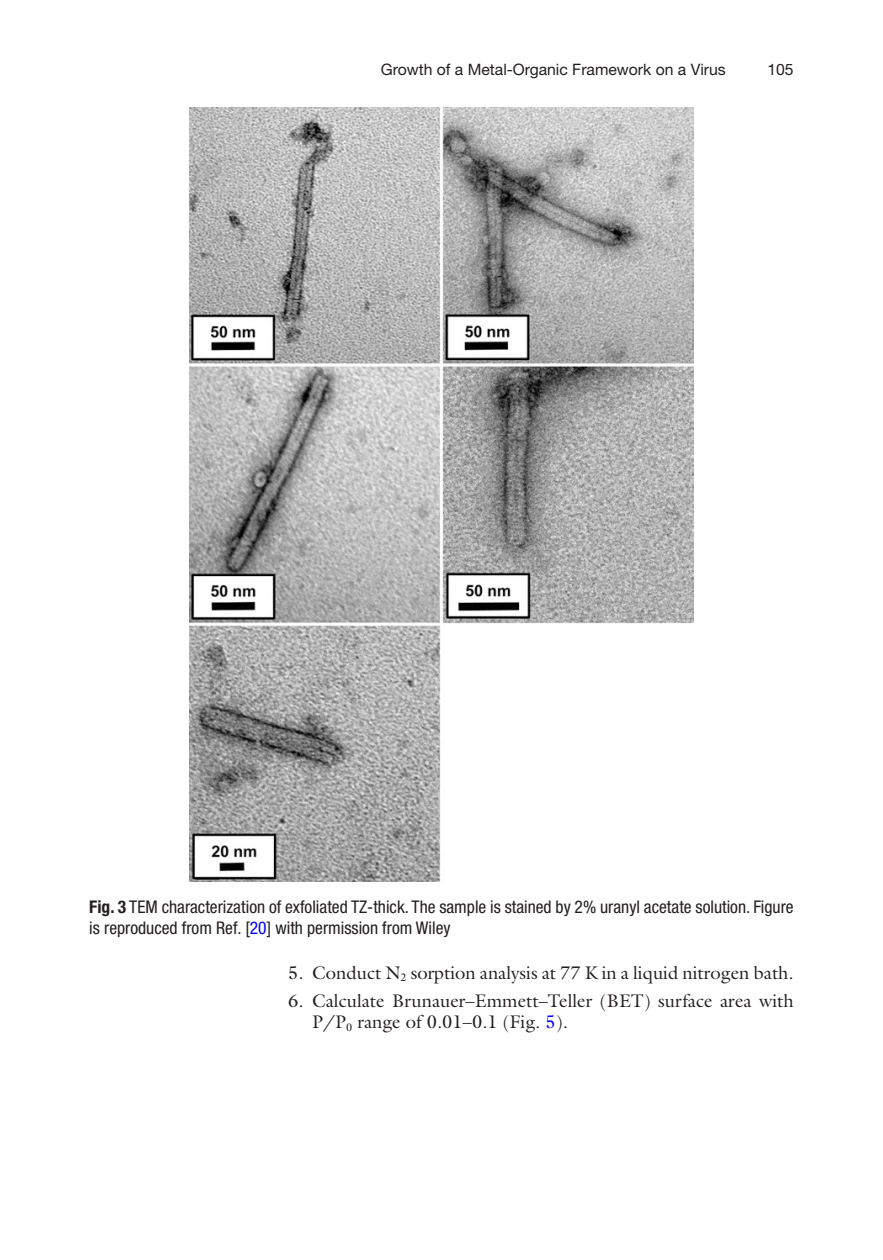
<style>
.page{position:relative;width:883px;height:1260px;background:#fff}
.page>*{position:absolute;margin:0;border:0;box-sizing:border-box;transform-origin:0 0}
.t1{font:18.38px/21.9px "Tfhcgb Galliard Std";color:#231f20}
.t2{font:condensed 17.5px/21px "Hdhsfm Helvetica Neue LT Std";color:#231f20}
.t3{font:15.75px "Fnrvtm Helvetica Neue LT Std";color:#231f20}
.s1{font-family:"Khfdsw Helvetica Neue LT Std";font-weight:700}
.s2{color:#00f}
</style>
<div class="page">
<img style="left:189px;top:107px;width:504px;height:775px">
<p class="t3" style="left:381px;top:60px;width:346px">Growth of a Metal-Organic Framework on a Virus</p>
<p class="t3" style="left:767px;top:60px;width:28px">105</p>
<p class="t2" style="left:89px;top:896px;width:706px"><span class="s1">Fig. 3</span> TEM characterization of exfoliated TZ-thick. The sample is stained by 2% uranyl acetate solution. Figure is reproduced from Ref. [<span class="s2">20</span>] with permission from Wiley</p>
<p class="t1" style="left:288px;top:961px;width:507px">5. Conduct N<sub>2</sub> sorption analysis at 77 K in a liquid nitrogen bath.</p>
<p class="t1" style="left:312px;top:989px;width:483px;text-indent:-24px">6. Calculate Brunauer–Emmett–Teller (BET) surface area with<br>P/P<sub>0</sub> range of 0.01–0.1 (Fig. <span class="s2">5</span>).</p>
</div>
